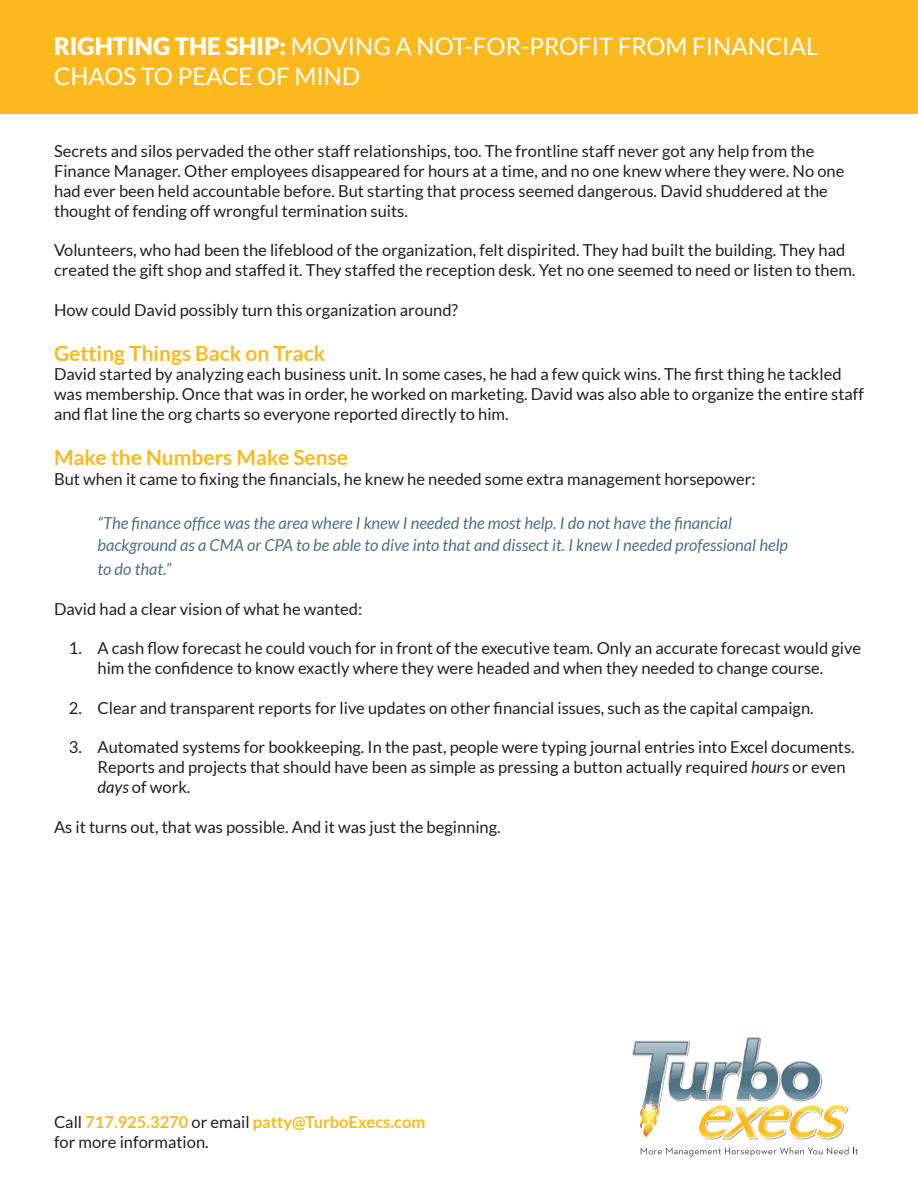
<style>
.page{position:relative;width:918px;height:1188px;background:#fff}
.page>*{position:absolute;margin:0;border:0;box-sizing:border-box;transform-origin:0 0}
.t1{font:24px/30px "Lato";color:#fff}
.t2{font:700 21px "Lato";color:#fcb91e}
.t3{font:16.5px/19.8px "Lato";color:#231f20}
.t4{font:italic 16.5px/22.5px "Lato";color:#4e7382}
.t5{font:700 16.5px "Lato";color:#fcb91e}
.s1{font-weight:900}
.s2{font-style:italic}
.s3{font-weight:400;color:#231f20}
</style>
<div class="page">
<img style="left:721px;top:1139px;width:49px;height:1px">
<svg style="left:641px;top:1147px;width:217px;height:9px"></svg>
<svg style="left:632px;top:1037px;width:216px;height:102px"></svg>
<div style="left:0;top:0;width:918px;height:113px;background:#fcb91e"></div>
<p class="t1" style="left:54px;top:31px;width:766px"><span class="s1">RIGHTING THE SHIP:</span> MOVING A NOT-FOR-PROFIT FROM FINANCIAL<br>CHAOS TO PEACE OF MIND</p>
<p class="t3" style="left:54px;top:141px;width:792px">Secrets and silos pervaded the other staff relationships, too. The frontline staff never got any help from the Finance Manager. Other employees disappeared for hours at a time, and no one knew where they were. No one had ever been held accountable before. But starting that process seemed dangerous. David shuddered at the thought of fending off wrongful termination suits.</p>
<p class="t3" style="left:54px;top:240px;width:803px">Volunteers, who had been the lifeblood of the organization, felt dispirited. They had built the building. They had created the gift shop and staffed it. They staffed the reception desk. Yet no one seemed to need or listen to them.</p>
<p class="t3" style="left:54px;top:300px;width:406px">How could David possibly turn this organization around?</p>
<p class="t2" style="left:54px;top:341px;width:273px">Getting Things Back on Track</p>
<p class="t3" style="left:54px;top:365px;width:812px">David started by analyzing each business unit. In some cases, he had a few quick wins. The first thing he tackled was membership. Once that was in order, he worked on marketing. David was also able to organize the entire staff and flat line the org charts so everyone reported directly to him.</p>
<p class="t2" style="left:54px;top:445px;width:296px">Make the Numbers Make Sense</p>
<p class="t3" style="left:54px;top:469px;width:703px">But when it came to fixing the financials, he knew he needed some extra management horsepower:</p>
<p class="t4" style="left:97px;top:512px;width:692px">“The finance office was the area where I knew I needed the most help. I do not have the financial background as a CMA or CPA to be able to dive into that and dissect it. I knew I needed professional help</p>
<p class="t4" style="left:97px;top:558px;width:75px">to do that.”</p>
<p class="t3" style="left:54px;top:599px;width:310px">David had a clear vision of what he wanted:</p>
<p class="t3" style="left:69px;top:638px;width:793px;text-align:center">1. A cash flow forecast he could vouch for in front of the executive team. Only an accurate forecast would give him the confidence to know exactly where they were headed and when they needed to change course.</p>
<p class="t3" style="left:69px;top:698px;width:746px">2. Clear and transparent reports for live updates on other financial issues, such as the capital campaign.</p>
<p class="t3" style="left:97px;top:737px;width:759px;text-indent:-28px">3. Automated systems for bookkeeping. In the past, people were typing journal entries into Excel documents.<br>Reports and projects that should have been as simple as pressing a button actually required <span class="s2">hours</span> or even <span class="s2">days</span> of work.</p>
<p class="t3" style="left:54px;top:817px;width:448px">As it turns out, that was possible. And it was just the beginning.</p>
<p class="t5" style="left:54px;top:1113px;width:373px"><span class="s3">Call</span> 717.925.3270 <span class="s3">or email</span> patty@TurboExecs.com</p>
<p class="t3" style="left:54px;top:1132px;width:156px">for more information.</p>
</div>
